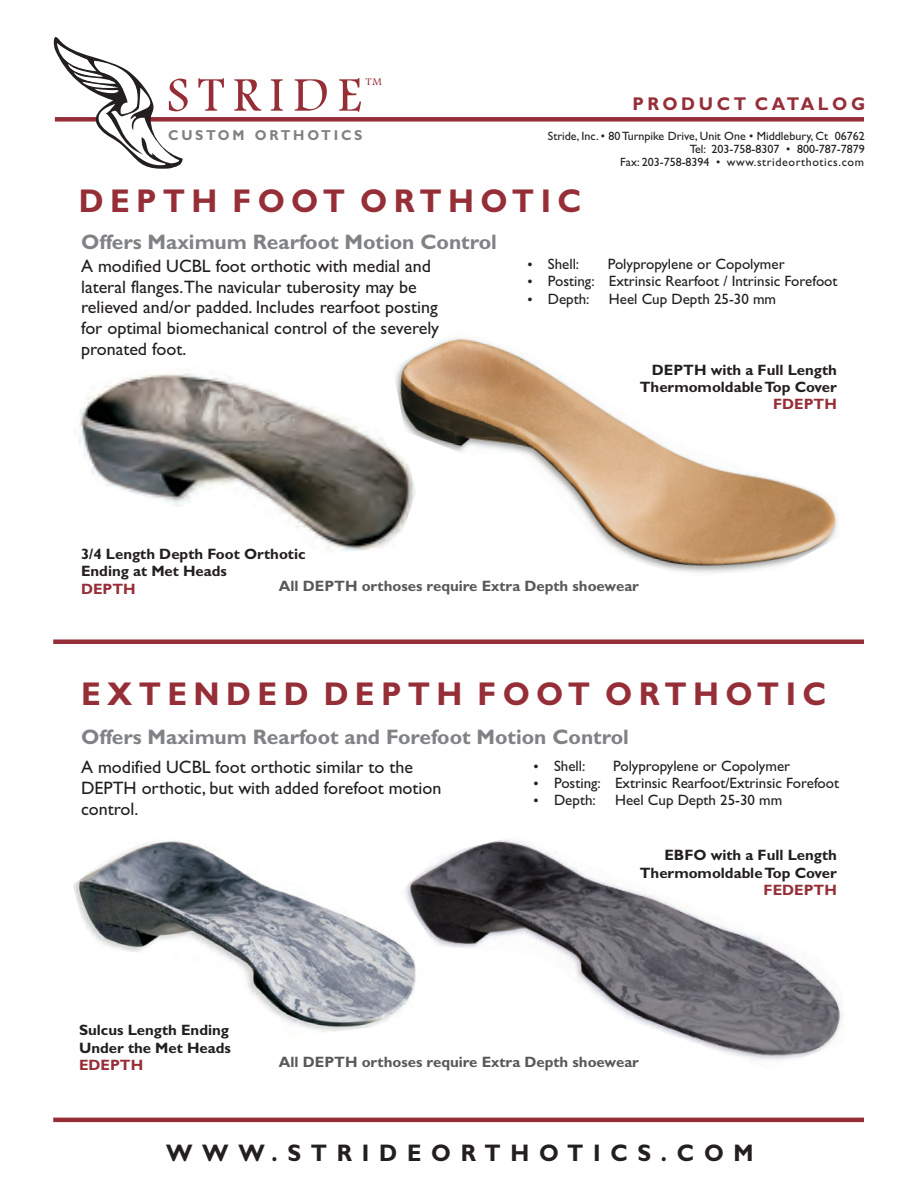
<style>
.page{position:relative;width:918px;height:1188px;background:#fff}
.page>*{position:absolute;margin:0;border:0;box-sizing:border-box;transform-origin:0 0}
.t1{font:50.25px "Footlight MT Light";letter-spacing:.175em;color:#962e38}
.t2{font:700 33px "Gill Sans";letter-spacing:.205em;color:#962e38;scale:.94 1}
.t3{font:700 24px "Gill Sans";letter-spacing:.43em;color:#231f20;scale:.94 1}
.t4{font:700 21px "Gill Sans";color:#808285}
.t5{font:700 18.45px "Gill Sans";letter-spacing:.205em;color:#962e38;scale:.94 1}
.t6{font:18px/20.9px "Gill Sans";color:#231f20}
.t7{font:15px/17.4px "Gill Sans";color:#231f20}
.t8{font:700 15px/17.4px "Gill Sans";color:#231f20}
.t9{font:700 15px "Gill Sans";color:#57585a}
.t10{font:700 15px "Gill Sans";color:#962e38}
.t11{font:700 14.4px "Gill Sans";letter-spacing:.205em;color:#808285;scale:.94 1}
.t12{font:12.75px "Wingdings";color:#231f20}
.t13{font:12px/12.9px "Gill Sans";color:#231f20;text-align:right}
.t14{font:10.65px "Footlight MT Light";color:#962e38}
</style>
<div class="page">
<img style="left:400px;top:338px;width:438px;height:235px">
<img style="left:79px;top:366px;width:338px;height:188px">
<img style="left:73px;top:840px;width:327px;height:192px">
<img style="left:400px;top:839px;width:444px;height:221px">
<hr style="left:53px;top:1118px;width:811px;height:4px;background:#962e38">
<div style="left:53px;top:639px;width:811px;height:5px;background:#962e38"></div>
<div style="left:55px;top:117px;width:809px;height:5px;background:#962e38"></div>
<svg style="left:53px;top:37px;width:130px;height:132px"></svg>
<p class="t14" style="left:366px;top:77px;width:18px">TM</p>
<h1 class="t1" style="left:167px;top:76px;width:197px">STRIDE</h1>
<p class="t11" style="left:168px;top:130px;width:208px">CUSTOM ORTHOTICS</p>
<p class="t5" style="left:632px;top:98px;width:249px">PRODUCT CATALOG</p>
<p class="t13" style="left:548px;top:131px;width:318px">Stride, Inc. • 80 Turnpike Drive, Unit One • Middlebury, Ct 06762<br>Tel: 203-758-8307 • 800-787-7879<br>Fax: 203-758-8394 • www.strideorthotics.com</p>
<h2 class="t2" style="left:79px;top:190px;width:536px">DEPTH FOOT ORTHOTIC</h2>
<p class="t4" style="left:81px;top:234px;width:417px">Offers Maximum Rearfoot Motion Control</p>
<p class="t6" style="left:81px;top:257px;width:360px">A modified UCBL foot orthotic with medial and lateral flanges.The navicular tuberosity may be relieved and/or padded. Includes rearfoot posting for optimal biomechanical control of the severely pronated foot.</p>
<p class="t7" style="left:527px;top:257px;width:54px">•Shell:</p>
<p class="t7" style="left:608px;top:257px;width:178px">Polypropylene or Copolymer</p>
<p class="t12" style="left:527px;top:294px;width:40px">•</p>
<p class="t7" style="left:548px;top:274px;width:291px">Posting: Extrinsic Rearfoot / Intrinsic Forefoot<br>Depth:</p>
<p class="t12" style="left:527px;top:276px;width:40px">•</p>
<p class="t7" style="left:609px;top:292px;width:169px">Heel Cup Depth 25-30 mm</p>
<p class="t8" style="left:640px;top:362px;width:199px;text-align:right">DEPTH with a Full Length<br>Thermomoldable Top Cover</p>
<p class="t10" style="left:773px;top:399px;width:65px">FDEPTH</p>
<p class="t8" style="left:81px;top:547px;width:226px">3/4 Length Depth Foot Orthotic<br>Ending at Met Heads</p>
<p class="t10" style="left:81px;top:584px;width:56px">DEPTH</p>
<p class="t9" style="left:279px;top:580px;width:362px">All DEPTH orthoses require Extra Depth shoewear</p>
<h2 class="t2" style="left:81px;top:682px;width:794px">EXTENDED DEPTH FOOT ORTHOTIC</h2>
<p class="t4" style="left:81px;top:729px;width:549px">Offers Maximum Rearfoot and Forefoot Motion Control</p>
<p class="t6" style="left:81px;top:759px;width:362px">A modified UCBL foot orthotic similar to the<br>DEPTH orthotic, but with added forefoot motion control.</p>
<p class="t7" style="left:533px;top:759px;width:54px">•Shell:</p>
<p class="t7" style="left:613px;top:759px;width:178px">Polypropylene or Copolymer</p>
<p class="t12" style="left:533px;top:796px;width:40px">•</p>
<p class="t7" style="left:554px;top:776px;width:287px">Posting: Extrinsic Rearfoot/Extrinsic Forefoot<br>Depth:</p>
<p class="t12" style="left:533px;top:778px;width:40px">•</p>
<p class="t7" style="left:615px;top:793px;width:169px">Heel Cup Depth 25-30 mm</p>
<p class="t8" style="left:640px;top:848px;width:199px;text-align:right">EBFO with a Full Length<br>Thermomoldable Top Cover</p>
<p class="t10" style="left:764px;top:885px;width:75px">FEDEPTH</p>
<p class="t8" style="left:79px;top:1023px;width:153px">Sulcus Length Ending<br>Under the Met Heads</p>
<p class="t10" style="left:79px;top:1060px;width:66px">EDEPTH</p>
<p class="t9" style="left:279px;top:1056px;width:362px">All DEPTH orthoses require Extra Depth shoewear</p>
<h3 class="t3" style="left:166px;top:1144px;width:626px">WWW.STRIDEORTHOTICS.COM</h3>
</div>
